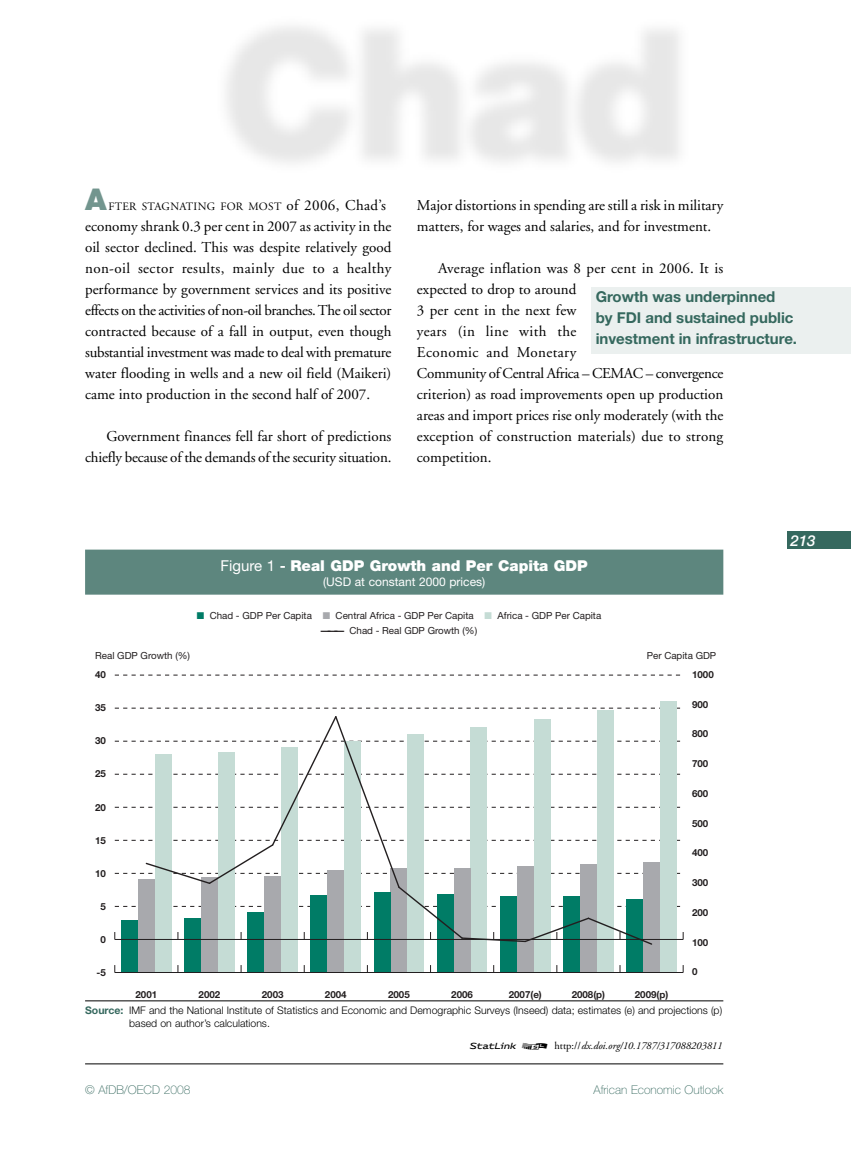
<style>
.page{position:relative;width:851px;height:1149px;background:#fff}
.page>*{position:absolute;margin:0;border:0;box-sizing:border-box;transform-origin:0 0}
.t1{font:900 30px "Helvetica Neue";color:#72958e}
.t2{font:15px/21px "Adobe Garamond";color:#000}
.t3{font:700 15px/21px "Helvetica Neue";color:#35685e}
.t4{font:900 15px "Helvetica Neue";color:#fff}
.t5{font:italic 500 15px "Helvetica Neue";color:#fff}
.t6{font:100 12px "Helvetica Neue";color:#35685e}
.t7{font:12px "Helvetica Neue";color:#fff}
.t8{font:11.25px "Adobe Garamond";letter-spacing:.025em;color:#000}
.t9{font:300 10.5px/12.6px "Helvetica Neue";color:#000}
.t10{font:italic 10.5px "Adobe Garamond";color:#000}
.t11{font:9.75px/15.3px "Helvetica Neue";color:#231f20;text-align:center}
.t12{font:700 9.75px "Helvetica Neue";color:#231f20}
.s1{font-size:15px}
.s2{font-weight:400}
.s3{font-weight:700}
.s4{color:#007c66}
.s5{color:#a8a9ad}
.s6{color:#c5dcd5}
.s7{font-weight:700;color:#35685e}
.s8{font-family:"Stat Link";font-style:normal}
.s9{font-style:normal}
</style>
<div class="page">
<hr style="left:85px;top:1063px;width:638px;height:1px;background:#000">
<div style="left:787px;top:531px;width:63px;height:18px;background:#35685e"></div>
<div style="left:591px;top:287px;width:259px;height:66px;background:#ebf0ef"></div>
<svg style="left:115px;top:707px;width:565px;height:1px"></svg>
<svg style="left:115px;top:674px;width:565px;height:1px"></svg>
<div style="left:155px;top:754px;width:17px;height:218px;background:#c5dcd5"></div>
<div style="left:218px;top:752px;width:17px;height:220px;background:#c5dcd5"></div>
<div style="left:281px;top:747px;width:17px;height:225px;background:#c5dcd5"></div>
<div style="left:344px;top:741px;width:17px;height:231px;background:#c5dcd5"></div>
<div style="left:407px;top:734px;width:17px;height:238px;background:#c5dcd5"></div>
<div style="left:470px;top:726px;width:17px;height:246px;background:#c5dcd5"></div>
<div style="left:533px;top:718px;width:17px;height:254px;background:#c5dcd5"></div>
<div style="left:596px;top:710px;width:17px;height:262px;background:#c5dcd5"></div>
<div style="left:660px;top:701px;width:16px;height:271px;background:#c5dcd5"></div>
<div style="left:138px;top:878px;width:17px;height:94px;background:#a8a9ad"></div>
<div style="left:201px;top:877px;width:17px;height:95px;background:#a8a9ad"></div>
<div style="left:264px;top:875px;width:17px;height:97px;background:#a8a9ad"></div>
<div style="left:327px;top:870px;width:17px;height:102px;background:#a8a9ad"></div>
<div style="left:390px;top:868px;width:17px;height:104px;background:#a8a9ad"></div>
<div style="left:453px;top:867px;width:17px;height:105px;background:#a8a9ad"></div>
<div style="left:516px;top:866px;width:17px;height:106px;background:#a8a9ad"></div>
<div style="left:580px;top:863px;width:16px;height:109px;background:#a8a9ad"></div>
<div style="left:643px;top:861px;width:17px;height:111px;background:#a8a9ad"></div>
<div style="left:121px;top:919px;width:17px;height:53px;background:#007c66"></div>
<div style="left:184px;top:917px;width:17px;height:55px;background:#007c66"></div>
<div style="left:247px;top:912px;width:17px;height:60px;background:#007c66"></div>
<div style="left:310px;top:894px;width:17px;height:78px;background:#007c66"></div>
<div style="left:373px;top:891px;width:17px;height:81px;background:#007c66"></div>
<div style="left:437px;top:893px;width:16px;height:79px;background:#007c66"></div>
<div style="left:500px;top:896px;width:16px;height:76px;background:#007c66"></div>
<div style="left:563px;top:895px;width:17px;height:77px;background:#007c66"></div>
<div style="left:626px;top:898px;width:17px;height:74px;background:#007c66"></div>
<hr style="left:115px;top:971px;width:568px;height:1px;background:#231f20">
<svg style="left:114px;top:714px;width:569px;height:231px"></svg>
<div style="left:85px;top:549px;width:638px;height:45px;background:#5d867e"></div>
<hr style="left:85px;top:1000px;width:638px;height:1px;background:#000">
<h1 class="t1" style="left:85px;top:189px;width:23px">A</h1>
<p class="t8" style="left:108px;top:202px;width:279px">FTER STAGNATING FOR MOST <span class="s1">of 2006, Chad’s</span></p>
<p class="t2" style="left:85px;top:217px;width:308px;text-align:justify">economy shrank 0.3 per cent in 2007 as activity in the oil sector declined. This was despite relatively good non-oil sector results, mainly due to a healthy performance by government services and its positive effects on the activities of non-oil branches.The oil sector contracted because of a fall in output, even though substantial investment was made to deal with premature water flooding in wells and a new oil field (Maikeri) came into production in the second half of 2007.</p>
<p class="t2" style="left:85px;top:427px;width:308px;text-align:right">Government finances fell far short of predictions chiefly because of the demands of the security situation.</p>
<p class="t2" style="left:417px;top:196px;width:308px">Major distortions in spending are still a risk in military matters, for wages and salaries, and for investment.</p>
<p class="t2" style="left:417px;top:259px;width:308px;text-indent:21px">Average inflation was 8 per cent in 2006. It is expected to drop to around<br>3 per cent in the next few<br>years (in line with the<br>Economic and Monetary<br>Community of Central Africa – CEMAC – convergence criterion) as road improvements open up production areas and import prices rise only moderately (with the exception of construction materials) due to strong competition.</p>
<p class="t3" style="left:595px;top:287px;width:203px">Growth was underpinned<br>by FDI and sustained public investment in infrastructure.</p>
<p class="t5" style="left:790px;top:535px;width:27px">213</p>
<p class="t4" style="left:220px;top:560px;width:369px"><span class="s2">Figure 1</span> <span class="s3">-</span> Real GDP Growth and Per Capita GDP</p>
<p class="t7" style="left:323px;top:577px;width:164px">(USD at constant 2000 prices)</p>
<p class="t11" style="left:197px;top:608px;width:406px"><span class="s4">■</span> Chad - GDP Per Capita <span class="s5">■</span> Central Africa - GDP Per Capita <span class="s6">■</span> Africa - GDP Per Capita <span class="s3">———</span> Chad - Real GDP Growth (%)</p>
<p class="t11" style="left:95px;top:649px;width:96px">Real GDP Growth (%)</p>
<p class="t12" style="left:95px;top:671px;width:12px">40</p>
<p class="t12" style="left:95px;top:704px;width:12px">35</p>
<p class="t12" style="left:95px;top:737px;width:12px">30</p>
<p class="t12" style="left:95px;top:770px;width:12px">25</p>
<p class="t12" style="left:95px;top:803px;width:12px">20</p>
<p class="t12" style="left:95px;top:836px;width:12px">15</p>
<p class="t12" style="left:95px;top:869px;width:12px">10</p>
<p class="t12" style="left:100px;top:902px;width:7px">5</p>
<p class="t12" style="left:100px;top:935px;width:7px">0</p>
<p class="t12" style="left:96px;top:968px;width:11px">-5</p>
<p class="t11" style="left:646px;top:648px;width:71px">Per Capita GDP</p>
<p class="t12" style="left:692px;top:670px;width:23px">1000</p>
<p class="t12" style="left:692px;top:700px;width:18px">900</p>
<p class="t12" style="left:692px;top:730px;width:18px">800</p>
<p class="t12" style="left:692px;top:760px;width:18px">700</p>
<p class="t12" style="left:692px;top:789px;width:18px">600</p>
<p class="t12" style="left:692px;top:819px;width:18px">500</p>
<p class="t12" style="left:692px;top:849px;width:18px">400</p>
<p class="t12" style="left:692px;top:878px;width:18px">300</p>
<p class="t12" style="left:692px;top:908px;width:18px">200</p>
<p class="t12" style="left:692px;top:938px;width:18px">100</p>
<p class="t12" style="left:692px;top:968px;width:7px">0</p>
<p class="t12" style="left:135px;top:990px;width:23px">2001</p>
<p class="t12" style="left:199px;top:990px;width:23px">2002</p>
<p class="t12" style="left:262px;top:990px;width:23px">2003</p>
<p class="t12" style="left:325px;top:990px;width:23px">2004</p>
<p class="t12" style="left:388px;top:990px;width:23px">2005</p>
<p class="t12" style="left:451px;top:990px;width:23px">2006</p>
<p class="t12" style="left:508px;top:990px;width:35px">2007(e)</p>
<p class="t12" style="left:571px;top:990px;width:35px">2008(p)</p>
<p class="t12" style="left:634px;top:990px;width:35px">2009(p)</p>
<p class="t9" style="left:129px;top:1004px;width:594px;text-indent:-44px"><span class="s7">Source:</span> IMF and the National Institute of Statistics and Economic and Demographic Surveys (Inseed) data; estimates (e) and projections (p) based on author’s calculations.</p>
<p class="t10" style="left:468px;top:1040px;width:255px"><span class="s8">1 2</span> <span class="s9">http://</span>dx.doi.org/10.1787/317088203811</p>
<p class="t6" style="left:85px;top:1084px;width:107px">© AfDB/OECD 2008</p>
<p class="t6" style="left:593px;top:1084px;width:131px">African Economic Outlook</p>
</div>
